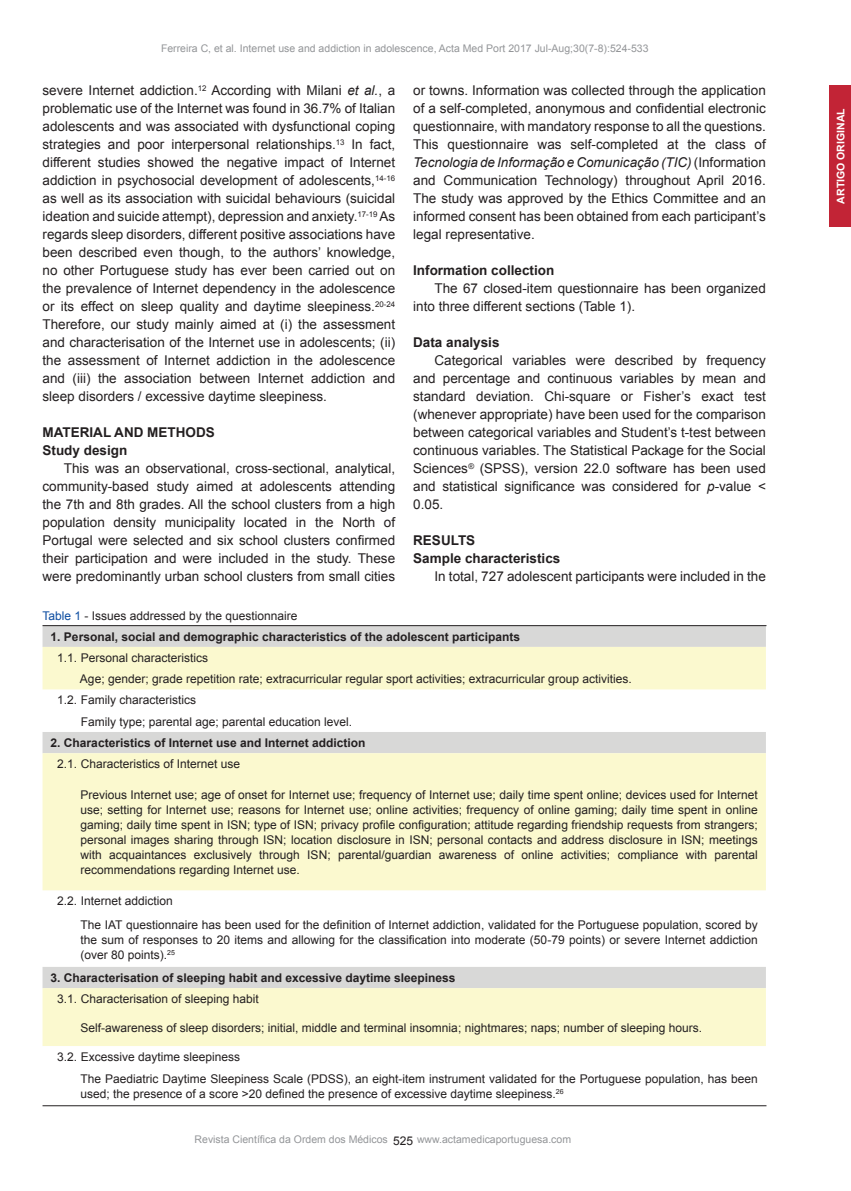
<style>
.page{position:relative;width:851px;height:1191px;background:#fff}
.page>*{position:absolute;margin:0;border:0;box-sizing:border-box;transform-origin:0 0}
.t1{font:13.5px/18px "Arial";color:#231f20;text-align:justify}
.t2{font:700 13.5px/18px "Arial";color:#231f20}
.t3{font:12px/15px "Arial";color:#231f20}
.t4{font:700 12px "Arial";color:#231f20}
.t5{font:10.5px "Arial";color:#939598}
.t6{font:700 10.5px "Arial";color:#fff}
.s1{font-style:italic}
.s2{color:#0d4da1}
</style>
<div class="page">
<div style="left:829px;top:85px;width:22px;height:142px;background:#c22436"></div>
<div style="left:43px;top:626px;width:723px;height:21px;background:#d8d8d7"></div>
<svg style="left:43px;top:647px;width:723px;height:399px;fill:#fbf9cf"></svg>
<hr style="left:43px;top:625px;width:723px;height:1px;background:#231f20">
<hr style="left:43px;top:1105px;width:723px;height:1px;background:#231f20">
<p class="t5" style="left:161px;top:41px;width:489px">Ferreira C, et al. Internet use and addiction in adolescence, Acta Med Port 2017 Jul-Aug;30(7-8):524-533</p>
<p class="t1" style="left:43px;top:81px;width:354px">severe Internet addiction.<sup>12</sup> According with Milani <span class="s1">et al.</span>, a problematic use of the Internet was found in 36.7% of Italian adolescents and was associated with dysfunctional coping strategies and poor interpersonal relationships.<sup>13</sup> In fact, different studies showed the negative impact of Internet addiction in psychosocial development of adolescents,<sup>14-16 </sup>as well as its association with suicidal behaviours (suicidal ideation and suicide attempt), depression and anxiety.<sup>17-19</sup> As regards sleep disorders, different positive associations have been described even though, to the authors’ knowledge, no other Portuguese study has ever been carried out on the prevalence of Internet dependency in the adolescence or its effect on sleep quality and daytime sleepiness.<sup>20-24<br></sup>Therefore, our study mainly aimed at (i) the assessment and characterisation of the Internet use in adolescents; (ii) the assessment of Internet addiction in the adolescence and (iii) the association between Internet addiction and sleep disorders / excessive daytime sleepiness.</p>
<p class="t2" style="left:43px;top:423px;width:174px">MATERIAL AND METHODS<br>Study design</p>
<p class="t1" style="left:43px;top:459px;width:354px;text-indent:21px">This was an observational, cross-sectional, analytical, community-based study aimed at adolescents attending the 7th and 8th grades. All the school clusters from a high population density municipality located in the North of Portugal were selected and six school clusters confirmed their participation and were included in the study. These were predominantly urban school clusters from small cities</p>
<p class="t1" style="left:413px;top:81px;width:354px">or towns. Information was collected through the application of a self-completed, anonymous and confidential electronic questionnaire, with mandatory response to all the questions.<br>This questionnaire was self-completed at the class of <span class="s1">Tecnologia de Informação e Comunicação (TIC)</span> (Information and Communication Technology) throughout April 2016.<br>The study was approved by the Ethics Committee and an informed consent has been obtained from each participant’s legal representative.</p>
<p class="t2" style="left:413px;top:261px;width:143px">Information collection</p>
<p class="t1" style="left:413px;top:279px;width:354px;text-indent:21px">The 67 closed-item questionnaire has been organized into three different sections (Table 1).</p>
<p class="t2" style="left:413px;top:333px;width:88px">Data analysis</p>
<p class="t1" style="left:413px;top:351px;width:354px;text-indent:21px">Categorical variables were described by frequency and percentage and continuous variables by mean and standard deviation. Chi-square or Fisher’s exact test (whenever appropriate) have been used for the comparison between categorical variables and Student’s t-test between continuous variables. The Statistical Package for the Social Sciences<sup>®</sup> (SPSS), version 22.0 software has been used and statistical significance was considered for <span class="s1">p</span>-value &lt; 0.05.</p>
<p class="t2" style="left:413px;top:531px;width:149px">RESULTS<br>Sample characteristics</p>
<p class="t1" style="left:434px;top:567px;width:333px">In total, 727 adolescent participants were included in the</p>
<p class="t3" style="left:43px;top:608px;width:256px"><span class="s2">Table 1</span> - Issues addressed by the questionnaire</p>
<p class="t4" style="left:51px;top:628px;width:471px">1. Personal, social and demographic characteristics of the adolescent participants</p>
<p class="t3" style="left:57px;top:650px;width:152px">1.1. Personal characteristics</p>
<p class="t3" style="left:80px;top:671px;width:553px">Age; gender; grade repetition rate; extracurricular regular sport activities; extracurricular group activities.</p>
<p class="t3" style="left:57px;top:692px;width:140px">1.2. Family characteristics</p>
<p class="t3" style="left:81px;top:714px;width:273px">Family type; parental age; parental education level.</p>
<p class="t4" style="left:51px;top:734px;width:316px">2. Characteristics of Internet use and Internet addiction</p>
<p class="t3" style="left:57px;top:756px;width:184px">2.1. Characteristics of Internet use</p>
<p class="t3" style="left:80px;top:787px;width:679px;text-align:justify">Previous Internet use; age of onset for Internet use; frequency of Internet use; daily time spent online; devices used for Internet use; setting for Internet use; reasons for Internet use; online activities; frequency of online gaming; daily time spent in online gaming; daily time spent in ISN; type of ISN; privacy profile configuration; attitude regarding friendship requests from strangers; personal images sharing through ISN; location disclosure in ISN; personal contacts and address disclosure in ISN; meetings with acquaintances exclusively through ISN; parental/guardian awareness of online activities; compliance with parental recommendations regarding Internet use.</p>
<p class="t3" style="left:80px;top:889px;width:679px;line-height:23.2px;text-indent:-23px">2.2. Internet addiction<br>The IAT questionnaire has been used for the definition of Internet addiction, validated for the Portuguese population, scored by</p>
<p class="t3" style="left:80px;top:932px;width:679px">the sum of responses to 20 items and allowing for the classification into moderate (50-79 points) or severe Internet addiction (over 80 points).<sup>25</sup></p>
<p class="t4" style="left:51px;top:969px;width:406px">3. Characterisation of sleeping habit and excessive daytime sleepiness</p>
<p class="t3" style="left:57px;top:991px;width:203px">3.1. Characterisation of sleeping habit</p>
<p class="t3" style="left:80px;top:1020px;width:623px">Self-awareness of sleep disorders; initial, middle and terminal insomnia; nightmares; naps; number of sleeping hours.</p>
<p class="t3" style="left:80px;top:1045px;width:679px;line-height:22.4px;text-indent:-23px">3.2. Excessive daytime sleepiness<br>The Paediatric Daytime Sleepiness Scale (PDSS), an eight-item instrument validated for the Portuguese population, has been</p>
<p class="t3" style="left:80px;top:1086px;width:485px">used; the presence of a score &gt;20 defined the presence of excessive daytime sleepiness.<sup>26</sup></p>
<p class="t5" style="left:195px;top:1132px;width:195px">Revista Científica da Ordem dos Médicos</p>
<p class="t5" style="left:417px;top:1132px;width:156px">www.actamedicaportuguesa.com</p>
<p class="t3" style="left:393px;top:1133px;width:22px">525</p>
<p class="t6" style="left:833px;top:203px;width:97px;rotate:-90deg">ARTIGO ORIGINAL</p>
</div>
